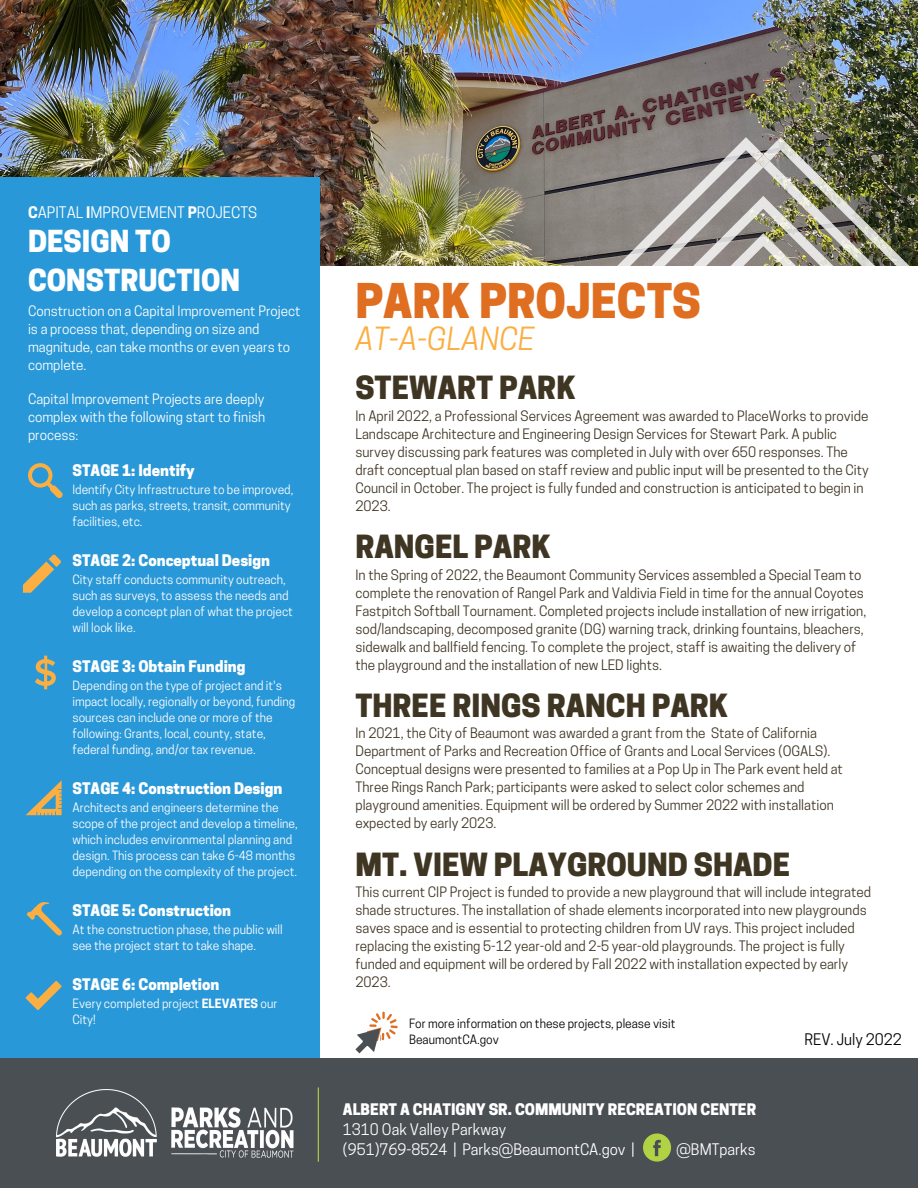
<style>
.page{position:relative;width:918px;height:1188px;background:#fff}
.page>*{position:absolute;margin:0;border:0;box-sizing:border-box;transform-origin:0 0}
.t1{font:800 45px "Cooper Hewitt";color:#df6e21}
.t2{font:800 30px "Cooper Hewitt";color:#3f3523}
.t3{font:italic 30px "Cooper Hewitt";color:#fbae42}
.t4{font:800 28.5px/39.3px "Cooper Hewitt";color:#fff}
.t5{font:800 15px "Cooper Hewitt";color:#fff}
.t6{font:15px/20.2px "Cooper Hewitt";color:#fff}
.t7{font:15px "Cooper Hewitt";color:#000}
.t8{font:13.5px/18px "Cooper Hewitt";color:#3f3523}
.t9{font:13.5px/18px "Cooper Hewitt";color:#fff}
.t10{font:12px/16px "Cooper Hewitt";color:#fff}
.t11{font:12px/16px "Cooper Hewitt";color:#000}
.s1{font-weight:700}
</style>
<div class="page">
<img style="left:0;top:0;width:918px;height:266px">
<div style="left:0;top:178px;width:320px;height:1010px;background:#2998d8"></div>
<svg style="left:28px;top:463px;width:35px;height:35px"></svg>
<svg style="left:35px;top:656px;width:21px;height:33px"></svg>
<svg style="left:26px;top:780px;width:36px;height:35px"></svg>
<svg style="left:26px;top:902px;width:36px;height:34px"></svg>
<svg style="left:26px;top:981px;width:36px;height:29px"></svg>
<div style="left:0;top:1059px;width:918px;height:129px;background:#4a4f54"></div>
<img style="left:56px;top:1090px;width:238px;height:68px">
<hr style="left:318px;top:1087px;width:1px;height:75px;background:#b2d245">
<svg style="left:643px;top:1134px;width:28px;height:28px"></svg>
<img style="left:609px;top:137px;width:309px;height:129px">
<svg style="left:355px;top:1012px;width:43px;height:41px"></svg>
<svg style="left:23px;top:555px;width:38px;height:38px"></svg>
<p class="t6" style="left:28px;top:204px;width:231px"><span class="s1">C</span>APITAL <span class="s1">I</span>MPROVEMENT <span class="s1">P</span>ROJECTS</p>
<h3 class="t4" style="left:28px;top:225px;width:214px">DESIGN TO<br>CONSTRUCTION</h3>
<p class="t9" style="left:28px;top:303px;width:274px">Construction on a Capital Improvement Project is a process that, depending on size and magnitude, can take months or even years to complete.</p>
<p class="t9" style="left:28px;top:391px;width:239px;text-align:justify">Capital Improvement Projects are deeply complex with the following start to finish process:</p>
<p class="t5" style="left:72px;top:464px;width:124px">STAGE 1: Identify</p>
<p class="t10" style="left:72px;top:483px;width:222px">Identify City Infrastructure to be improved, such as parks, streets, transit, community facilities, etc.</p>
<p class="t5" style="left:72px;top:554px;width:199px">STAGE 2: Conceptual Design</p>
<p class="t10" style="left:72px;top:573px;width:222px">City staff conducts community outreach, such as surveys, to assess the needs and develop a concept plan of what the project will look like.</p>
<p class="t5" style="left:72px;top:660px;width:175px">STAGE 3: Obtain Funding</p>
<p class="t10" style="left:72px;top:679px;width:224px">Depending on the type of project and it's impact locally, regionally or beyond, funding sources can include one or more of the following: Grants, local, county, state, federal funding, and/or tax revenue.</p>
<p class="t5" style="left:72px;top:782px;width:212px">STAGE 4: Construction Design</p>
<p class="t10" style="left:72px;top:801px;width:227px">Architects and engineers determine the scope of the project and develop a timeline, which includes environmental planning and design. This process can take 6-48 months depending on the complexity of the project.</p>
<p class="t5" style="left:72px;top:904px;width:160px">STAGE 5: Construction</p>
<p class="t10" style="left:72px;top:923px;width:212px">At the construction phase, the public will see the project start to take shape.</p>
<p class="t5" style="left:72px;top:978px;width:149px">STAGE 6: Completion</p>
<p class="t10" style="left:72px;top:997px;width:207px">Every completed project <span class="s1">ELEVATES</span> our<br>City!</p>
<h1 class="t1" style="left:355px;top:284px;width:347px">PARK PROJECTS</h1>
<h2 class="t3" style="left:355px;top:328px;width:181px">AT-A-GLANCE</h2>
<h2 class="t2" style="left:355px;top:377px;width:222px">STEWART PARK</h2>
<p class="t8" style="left:355px;top:408px;width:515px">In April 2022, a Professional Services Agreement was awarded to PlaceWorks to provide Landscape Architecture and Engineering Design Services for Stewart Park. A public survey discussing park features was completed in July with over 650 responses. The draft conceptual plan based on staff review and public input will be presented to the City Council in October. The project is fully funded and construction is anticipated to begin in 2023.</p>
<h2 class="t2" style="left:355px;top:535px;width:197px">RANGEL PARK</h2>
<p class="t8" style="left:355px;top:567px;width:512px">In the Spring of 2022, the Beaumont Community Services assembled a Special Team to complete the renovation of Rangel Park and Valdivia Field in time for the annual Coyotes Fastpitch Softball Tournament. Completed projects include installation of new irrigation, sod/landscaping, decomposed granite (DG) warning track, drinking fountains, bleachers, sidewalk and ballfield fencing. To complete the project, staff is awaiting the delivery of the playground and the installation of new LED lights.</p>
<h2 class="t2" style="left:355px;top:694px;width:374px">THREE RINGS RANCH PARK</h2>
<p class="t8" style="left:355px;top:726px;width:489px">In 2021, the City of Beaumont was awarded a grant from the State of California Department of Parks and Recreation Office of Grants and Local Services (OGALS).<br>Conceptual designs were presented to families at a Pop Up in The Park event held at Three Rings Ranch Park; participants were asked to select color schemes and playground amenities. Equipment will be ordered by Summer 2022 with installation expected by early 2023.</p>
<h2 class="t2" style="left:355px;top:853px;width:436px">MT. VIEW PLAYGROUND SHADE</h2>
<p class="t8" style="left:355px;top:885px;width:517px">This current CIP Project is funded to provide a new playground that will include integrated shade structures. The installation of shade elements incorporated into new playgrounds saves space and is essential to protecting children from UV rays. This project included replacing the existing 5-12 year-old and 2-5 year-old playgrounds. The project is fully funded and equipment will be ordered by Fall 2022 with installation expected by early 2023.</p>
<p class="t11" style="left:409px;top:1017px;width:268px">For more information on these projects, please visit<br>BeaumontCA.gov</p>
<p class="t5" style="left:343px;top:1103px;width:415px">ALBERT A CHATIGNY SR. COMMUNITY RECREATION CENTER</p>
<p class="t6" style="left:343px;top:1121px;width:293px">1310 Oak Valley Parkway<br>(951)769-8524 | Parks@BeaumontCA.gov |</p>
<p class="t6" style="left:677px;top:1141px;width:81px">@BMTparks</p>
<p class="t7" style="left:804px;top:1034px;width:99px">REV. July 2022</p>
</div>
